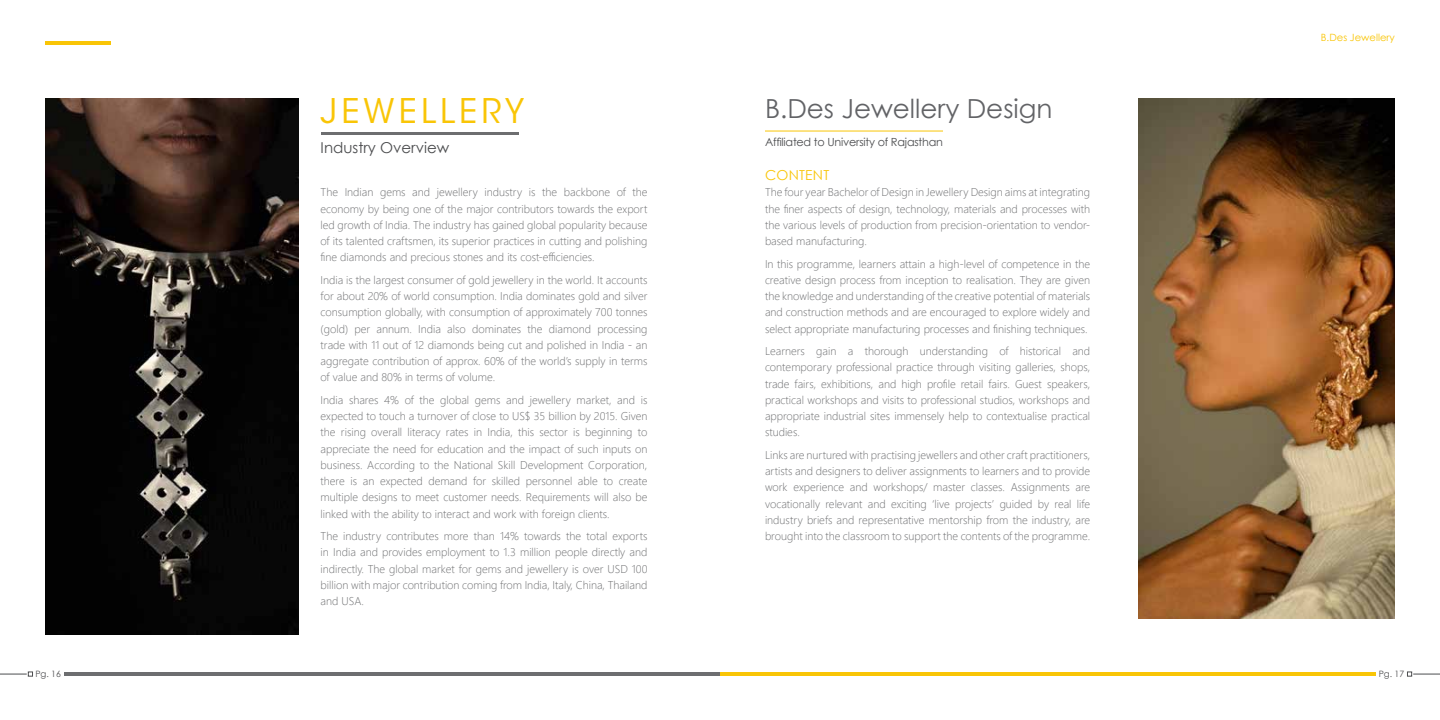
<style>
.page{position:relative;width:1440px;height:720px;background:#fff}
.page>*{position:absolute;margin:0;border:0;box-sizing:border-box;transform-origin:0 0}
.t1{font:33.75px "ITC Avant Garde Std";letter-spacing:.12em;color:#f9c506}
.t2{font:26.25px "Century Gothic";color:#626366}
.t3{font:15px "Century Gothic";color:#4c4d4f}
.t4{font:13.75px "Century Gothic";letter-spacing:.02em;color:#f9c506}
.t5{font:300 11.25px/16.2px "Segoe UI";color:#6d6e70;text-align:justify}
.t6{font:11.12px "Century Gothic";letter-spacing:-.02em;color:#4c4d4f}
.t7{font:10px "Century Gothic";color:#f9c506}
.t8{font:8.75px "Century Gothic";color:#4d4d4f}
</style>
<div class="page">
<svg style="left:0;top:672px;width:33px;height:4px"></svg>
<svg style="left:1407px;top:672px;width:33px;height:4px"></svg>
<hr style="left:64px;top:672px;width:656px;height:4px;background:#6d6e70">
<hr style="left:720px;top:672px;width:656px;height:4px;background:#f9c506">
<hr style="left:45px;top:41px;width:65px;height:4px;background:#f9c506">
<hr style="left:322px;top:132px;width:197px;height:2px;background:#6d6e70">
<img style="left:1139px;top:98px;width:256px;height:521px">
<img style="left:45px;top:98px;width:253px;height:537px">
<hr style="left:765px;top:131px;width:178px;height:1px;background:#f9c506">
<h1 class="t1" style="left:321px;top:91px;width:205px">JEWELLERY</h1>
<h3 class="t3" style="left:321px;top:138px;width:130px">Industry Overview</h3>
<p class="t5" style="left:321px;top:184px;width:328px">The Indian gems and jewellery industry is the backbone of the economy by being one of the major contributors towards the export led growth of India. The industry has gained global popularity because of its talented craftsmen, its superior practices in cutting and polishing fine diamonds and precious stones and its cost-efficiencies.</p>
<p class="t5" style="left:321px;top:271px;width:328px">India is the largest consumer of gold jewellery in the world. It accounts for about 20% of world consumption. India dominates gold and silver consumption globally, with consumption of approximately 700 tonnes (gold) per annum. India also dominates the diamond processing trade with 11 out of 12 diamonds being cut and polished in India - an aggregate contribution of approx. 60% of the world’s supply in terms of value and 80% in terms of volume.</p>
<p class="t5" style="left:321px;top:391px;width:328px">India shares 4% of the global gems and jewellery market, and is expected to touch a turnover of close to US$ 35 billion by 2015. Given the rising overall literacy rates in India, this sector is beginning to appreciate the need for education and the impact of such inputs on business. According to the National Skill Development Corporation, there is an expected demand for skilled personnel able to create multiple designs to meet customer needs. Requirements will also be linked with the ability to interact and work with foreign clients.</p>
<p class="t5" style="left:321px;top:527px;width:328px">The industry contributes more than 14% towards the total exports in India and provides employment to 1.3 million people directly and indirectly. The global market for gems and jewellery is over USD 100 billion with major contribution coming from India, Italy, China, Thailand and USA.</p>
<h2 class="t2" style="left:765px;top:90px;width:289px">B.Des Jewellery Design</h2>
<p class="t6" style="left:765px;top:135px;width:179px">Affiliated to University of Rajasthan</p>
<p class="t5" style="left:765px;top:184px;width:327px">The four year Bachelor of Design in Jewellery Design aims at integrating the finer aspects of design, technology, materials and processes with the various levels of production from precision-orientation to vendor&shy;based manufacturing.</p>
<p class="t5" style="left:765px;top:255px;width:327px">In this programme, learners attain a high-level of competence in the creative design process from inception to realisation. They are given the knowledge and understanding of the creative potential of materials and construction methods and are encouraged to explore widely and select appropriate manufacturing processes and finishing techniques.</p>
<p class="t5" style="left:765px;top:343px;width:327px">Learners gain a thorough understanding of historical and contemporary professional practice through visiting galleries, shops, trade fairs, exhibitions, and high profile retail fairs. Guest speakers, practical workshops and visits to professional studios, workshops and appropriate industrial sites immensely help to contextualise practical studies.</p>
<p class="t5" style="left:765px;top:446px;width:327px">Links are nurtured with practising jewellers and other craft practitioners, artists and designers to deliver assignments to learners and to provide work experience and workshops/ master classes. Assignments are vocationally relevant and exciting ‘live projects’ guided by real life industry briefs and representative mentorship from the industry, are brought into the classroom to support the contents of the programme.</p>
<p class="t4" style="left:765px;top:165px;width:66px">CONTENT</p>
<p class="t7" style="left:1321px;top:31px;width:76px">B.Des Jewellery</p>
<p class="t8" style="left:35px;top:667px;width:27px">Pg. 16</p>
<p class="t8" style="left:1379px;top:667px;width:27px">Pg. 17</p>
</div>
